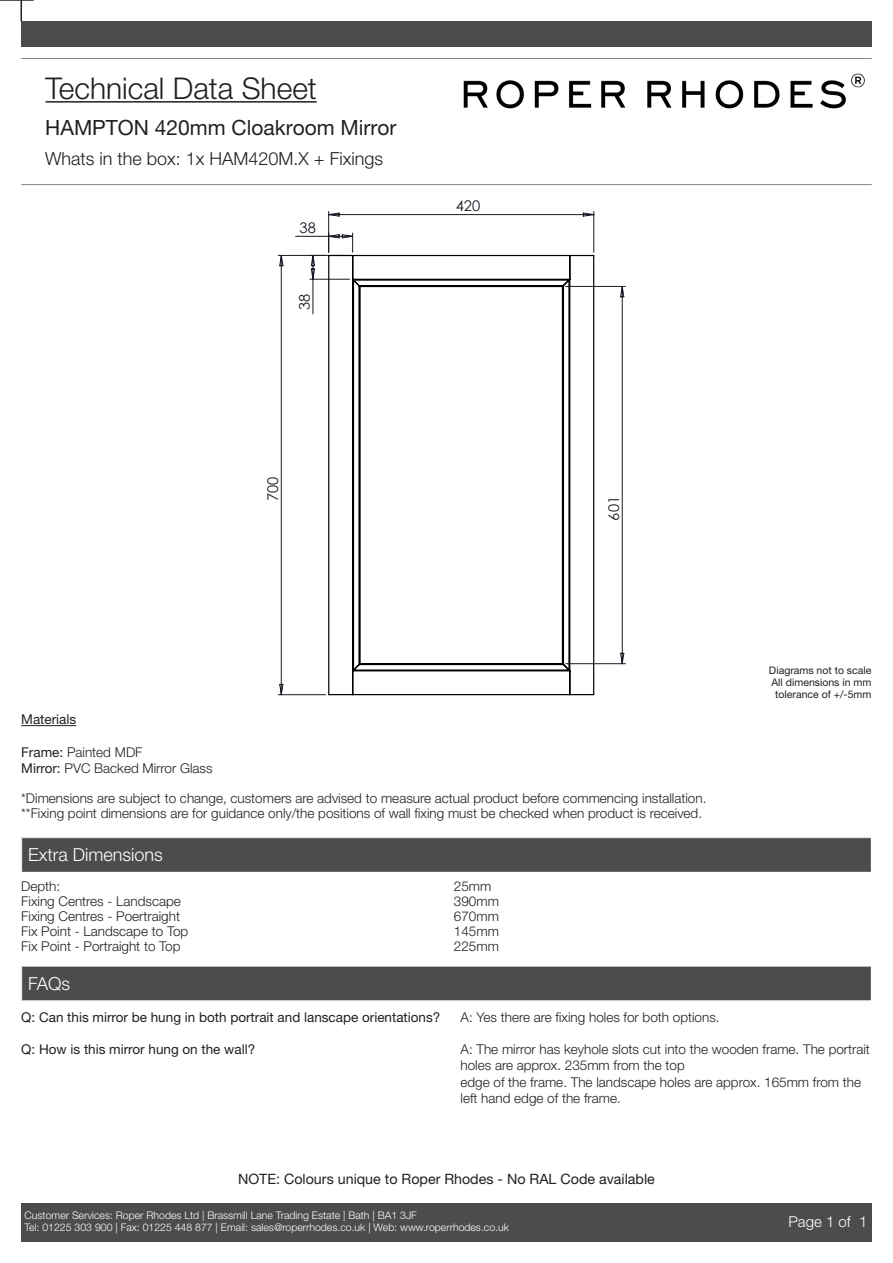
<style>
.page{position:relative;width:893px;height:1263px;background:#fff}
.page>*{position:absolute;margin:0;border:0;box-sizing:border-box;transform-origin:0 0}
.t1{font:300 30px "Helvetica Neue LT Std";color:#231f20}
.notes{font:21px "Helvetica Neue LT Std";color:#231f20}
.notes-2{font:300 18px "Helvetica Neue LT Std";color:#231f20}
.Headings_1{font:300 18px "Helvetica Neue LT Std";color:#fff}
.t2{font:300 15px "Helvetica Neue LT Std";color:#fff}
.t3{font:14.7px "Century Gothic";color:#1a1a24}
.notes-3{font:14.25px "Helvetica Neue LT Std";color:#231f20}
.Headings_1-2{font:300 13.5px/16.2px "Helvetica Neue LT Std";color:#231f20}
.notes-4{font:300 13.5px "Helvetica Neue LT Std";color:#231f20}
.Headings_1-3{font:13.5px "Helvetica Neue LT Std";color:#231f20}
.t4{font:300 10.5px/12.6px "Helvetica Neue LT Std";color:#fff}
.notes-5{font:10.5px "Helvetica Neue LT Std";color:#231f20}
.s1{font-weight:400}
</style>
<div class="page">
<img style="left:463px;top:73px;width:402px;height:36px">
<div style="left:21px;top:1203px;width:851px;height:39px;background:#4b4c4d"></div>
<hr style="left:46px;top:101px;width:271px;height:2px;background:#231f20">
<hr style="left:21px;top:58px;width:851px;height:1px;background:#808285">
<hr style="left:21px;top:184px;width:851px;height:1px;background:#808285">
<div style="left:21px;top:21px;width:851px;height:26px;background:#4b4c4d"></div>
<hr style="left:0;top:0;width:34px;height:1px;background:#231f20">
<svg style="left:21px;top:1px;width:1px;height:20px"></svg>
<div style="left:22px;top:966px;width:849px;height:35px;background:#4b4c4d"></div>
<hr style="left:21px;top:1000px;width:851px;height:1px;background:#fff">
<hr style="left:21px;top:966px;width:851px;height:1px;background:#fff">
<div style="left:22px;top:838px;width:849px;height:34px;background:#4b4c4d"></div>
<hr style="left:21px;top:725px;width:55px;height:1px;background:#231f20">
<svg style="left:277px;top:211px;width:349px;height:485px"></svg>
<svg style="left:328px;top:254px;width:267px;height:442px"></svg>
<h1 class="t1" style="left:46px;top:70px;width:273px">Technical Data Sheet</h1>
<p class="notes" style="left:45px;top:115px;width:353px">HAMPTON 420mm Cloakroom Mirror</p>
<p class="notes-2" style="left:45px;top:148px;width:339px">Whats in the box: 1x HAM420M.X + Fixings</p>
<p class="t3" style="left:300px;top:217px;width:18px">38</p>
<p class="t3" style="left:294px;top:310px;width:18px;rotate:-90deg">38</p>
<p class="t3" style="left:456px;top:196px;width:26px">420</p>
<p class="t3" style="left:262px;top:501px;width:26px;rotate:-90deg">700</p>
<p class="Headings_1-3" style="left:21px;top:711px;width:56px">Materials</p>
<p class="Headings_1-2" style="left:21px;top:743px;width:123px"><span class="s1">Frame:</span> Painted MDF</p>
<p class="Headings_1-2" style="left:21px;top:760px;width:193px"><span class="s1">Mirror:</span> PVC Backed Mirror Glass</p>
<p class="t3" style="left:604px;top:521px;width:26px;rotate:-90deg">601</p>
<p class="notes-4" style="left:21px;top:790px;width:687px">*Dimensions are subject to change, customers are advised to measure actual product before commencing installation.</p>
<p class="notes-4" style="left:21px;top:805px;width:682px">**Fixing point dimensions are for guidance only/the positions of wall fixing must be checked when product is received.</p>
<p class="Headings_1" style="left:28px;top:844px;width:136px">Extra Dimensions</p>
<p class="Headings_1-2" style="left:21px;top:878px;width:41px">Depth:</p>
<p class="Headings_1-2" style="left:21px;top:893px;width:161px">Fixing Centres - Landscape</p>
<p class="Headings_1-2" style="left:21px;top:908px;width:160px">Fixing Centres - Poertraight</p>
<p class="Headings_1-2" style="left:21px;top:923px;width:169px">Fix Point - Landscape to Top</p>
<p class="Headings_1-2" style="left:21px;top:938px;width:161px">Fix Point - Portraight to Top</p>
<p class="Headings_1-2" style="left:454px;top:878px;width:39px">25mm</p>
<p class="Headings_1-2" style="left:454px;top:893px;width:47px">390mm</p>
<p class="Headings_1-2" style="left:454px;top:908px;width:47px">670mm</p>
<p class="Headings_1-2" style="left:454px;top:923px;width:47px">145mm</p>
<p class="Headings_1-2" style="left:454px;top:938px;width:47px">225mm</p>
<p class="notes-5" style="left:769px;top:664px;width:104px">Diagrams not to scale</p>
<p class="notes-5" style="left:771px;top:676px;width:101px">All dimensions in mm</p>
<p class="notes-5" style="left:775px;top:688px;width:98px">tolerance of +/-5mm</p>
<p class="Headings_1" style="left:28px;top:972px;width:44px">FAQs</p>
<p class="Headings_1-3" style="left:21px;top:1009px;width:421px">Q: Can this mirror be hung in both portrait and lanscape orientations?</p>
<p class="Headings_1-3" style="left:21px;top:1041px;width:236px">Q: How is this mirror hung on the wall?</p>
<p class="Headings_1-2" style="left:460px;top:1008px;width:261px">A: Yes there are fixing holes for both options.</p>
<p class="Headings_1-2" style="left:460px;top:1041px;width:411px">A: The mirror has keyhole slots cut into the wooden frame. The portrait holes are approx. 235mm from the top</p>
<p class="Headings_1-2" style="left:460px;top:1073px;width:402px">edge of the frame. The landscape holes are approx. 165mm from the left hand edge of the frame.</p>
<p class="notes-3" style="left:238px;top:1170px;width:418px">NOTE: Colours unique to Roper Rhodes - No RAL Code available</p>
<p class="t4" style="left:25px;top:1208px;width:486px">Customer Services: Roper Rhodes Ltd | Brassmill Lane Trading Estate | Bath | BA1 3JF<br>Tel: 01225 303 900 | Fax: 01225 448 877 | Email: sales@roperrhodes.co.uk | Web: www.roperrhodes.co.uk</p>
<p class="t2" style="left:788px;top:1212px;width:80px">Page 1 of 1</p>
</div>
